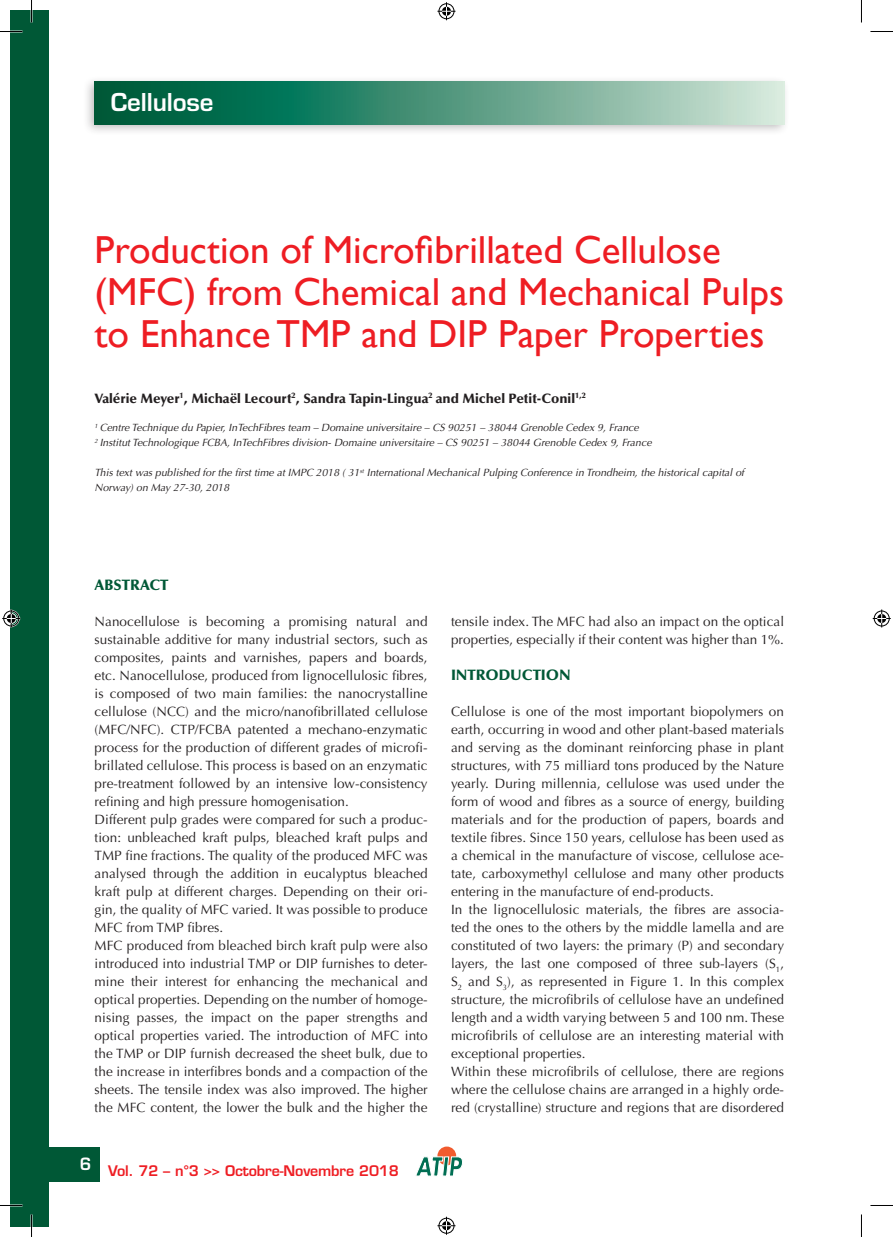
<style>
.page{position:relative;width:893px;height:1237px;background:#fff}
.page>*{position:absolute;margin:0;border:0;box-sizing:border-box;transform-origin:0 0}
.t1{font:39px/42px "Gill Sans";color:#ee1d23}
.t2{font:600 24px "Eurostile";letter-spacing:-.005em;color:#fff}
.t3{font:900 15px "Optima";letter-spacing:-.005em;color:#005836}
.t4{font:600 14.25px "Eurostile";letter-spacing:-.01em;color:#ee1d23}
.t5{font:13.5px/18px "Optima";letter-spacing:.005em;color:#231f20}
.t6{font:900 13.5px "Optima";color:#231f20}
.t7{font:italic 10.5px/15px "Optima";color:#231f20}
</style>
<div class="page">
<div style="left:437px;top:1146px;width:19px;height:19px;background:#f15b2e;border-radius:50%"></div>
<svg style="left:416px;top:1156px;width:47px;height:20px"></svg>
<div style="left:82px;top:76px;width:707px;height:60px;background:#231f20;opacity:.3"></div>
<svg style="left:95px;top:82px;width:688px;height:42px;background:#529980"></svg>
<div style="left:10px;top:10px;width:39px;height:1216px;background:#005836"></div>
<div style="left:32px;top:1147px;width:68px;height:34px;background:#005836"></div>
<hr style="left:0;top:1204px;width:22px;height:2px;background:#fff">
<svg style="left:0;top:31px;width:22px;height:1px"></svg>
<svg style="left:870px;top:31px;width:22px;height:1px"></svg>
<svg style="left:0;top:1205px;width:22px;height:1px"></svg>
<svg style="left:870px;top:1205px;width:22px;height:1px"></svg>
<svg style="left:31px;top:0;width:1px;height:22px"></svg>
<svg style="left:31px;top:1214px;width:1px;height:23px"></svg>
<svg style="left:437px;top:2px;width:18px;height:18px"></svg>
<svg style="left:437px;top:1216px;width:18px;height:18px"></svg>
<svg style="left:2px;top:609px;width:18px;height:18px"></svg>
<svg style="left:872px;top:609px;width:18px;height:18px"></svg>
<h2 class="t2" style="left:111px;top:87px;width:104px">Cellulose</h2>
<h1 class="t1" style="left:95px;top:229px;width:690px">Production of Microfibrillated Cellulose (MFC) from Chemical and Mechanical Pulps to Enhance TMP and DIP Paper Properties</h1>
<p class="t6" style="left:95px;top:390px;width:492px">Valérie Meyer<sup>1</sup>, Michaël Lecourt<sup>2</sup>, Sandra Tapin-Lingua<sup>2</sup> and Michel Petit-Conil<sup>1,2</sup></p>
<p class="t7" style="left:95px;top:420px;width:558px"><sup>1</sup> Centre Technique du Papier, InTechFibres team – Domaine universitaire – CS 90251 – 38044 Grenoble Cedex 9, France<br><sup>2</sup> Institut Technologique FCBA, InTechFibres division- Domaine universitaire – CS 90251 – 38044 Grenoble Cedex 9, France</p>
<p class="t7" style="left:95px;top:465px;width:650px">This text was published for the first time at IMPC 2018 ( 31<sup>st</sup> International Mechanical Pulping Conference in Trondheim, the historical capital of<br>Norway) on May 27-30, 2018</p>
<p class="t3" style="left:95px;top:576px;width:75px">ABSTRACT</p>
<p class="t5" style="left:95px;top:612px;width:334px">Nanocellulose is becoming a promising natural and sustainable additive for many industrial sectors, such as composites, paints and varnishes, papers and boards, etc. Nanocellulose, produced from lignocellulosic fibres, is composed of two main families: the nanocrystalline cellulose (NCC) and the micro/nanofibrillated cellulose (MFC/NFC). CTP/FCBA patented a mechano-enzymatic process for the production of different grades of microfi&shy;brillated cellulose. This process is based on an enzymatic pre-treatment followed by an intensive low-consistency refining and high pressure homogenisation.<br>Different pulp grades were compared for such a produc&shy;tion: unbleached kraft pulps, bleached kraft pulps and TMP fine fractions. The quality of the produced MFC was analysed through the addition in eucalyptus bleached kraft pulp at different charges. Depending on their ori&shy;gin, the quality of MFC varied. It was possible to produce MFC from TMP fibres.<br>MFC produced from bleached birch kraft pulp were also introduced into industrial TMP or DIP furnishes to deter&shy;mine their interest for enhancing the mechanical and optical properties. Depending on the number of homoge&shy;nising passes, the impact on the paper strengths and optical properties varied. The introduction of MFC into the TMP or DIP furnish decreased the sheet bulk, due to the increase in interfibres bonds and a compaction of the sheets. The tensile index was also improved. The higher the MFC content, the lower the bulk and the higher the</p>
<p class="t5" style="left:451px;top:612px;width:334px">tensile index. The MFC had also an impact on the optical properties, especially if their content was higher than 1%.</p>
<p class="t3" style="left:451px;top:666px;width:121px">INTRODUCTION</p>
<p class="t5" style="left:451px;top:702px;width:334px">Cellulose is one of the most important biopolymers on earth, occurring in wood and other plant-based materials and serving as the dominant reinforcing phase in plant structures, with 75 milliard tons produced by the Nature yearly. During millennia, cellulose was used under the form of wood and fibres as a source of energy, building materials and for the production of papers, boards and textile fibres. Since 150 years, cellulose has been used as a chemical in the manufacture of viscose, cellulose ace&shy;tate, carboxymethyl cellulose and many other products entering in the manufacture of end-products.<br>In the lignocellulosic materials, the fibres are associa&shy;ted the ones to the others by the middle lamella and are constituted of two layers: the primary (P) and secondary layers, the last one composed of three sub-layers (S<sub>1</sub>, S<sub>2</sub> and S<sub>3</sub>), as represented in Figure 1. In this complex structure, the microfibrils of cellulose have an undefined length and a width varying between 5 and 100 nm. These microfibrils of cellulose are an interesting material with exceptional properties.<br>Within these microfibrils of cellulose, there are regions where the cellulose chains are arranged in a highly orde&shy;red (crystalline) structure and regions that are disordered</p>
<p class="t4" style="left:80px;top:1161px;width:320px"><sup>6</sup> Vol. 72 – n°3 &gt;&gt; Octobre-Novembre 2018</p>
</div>
